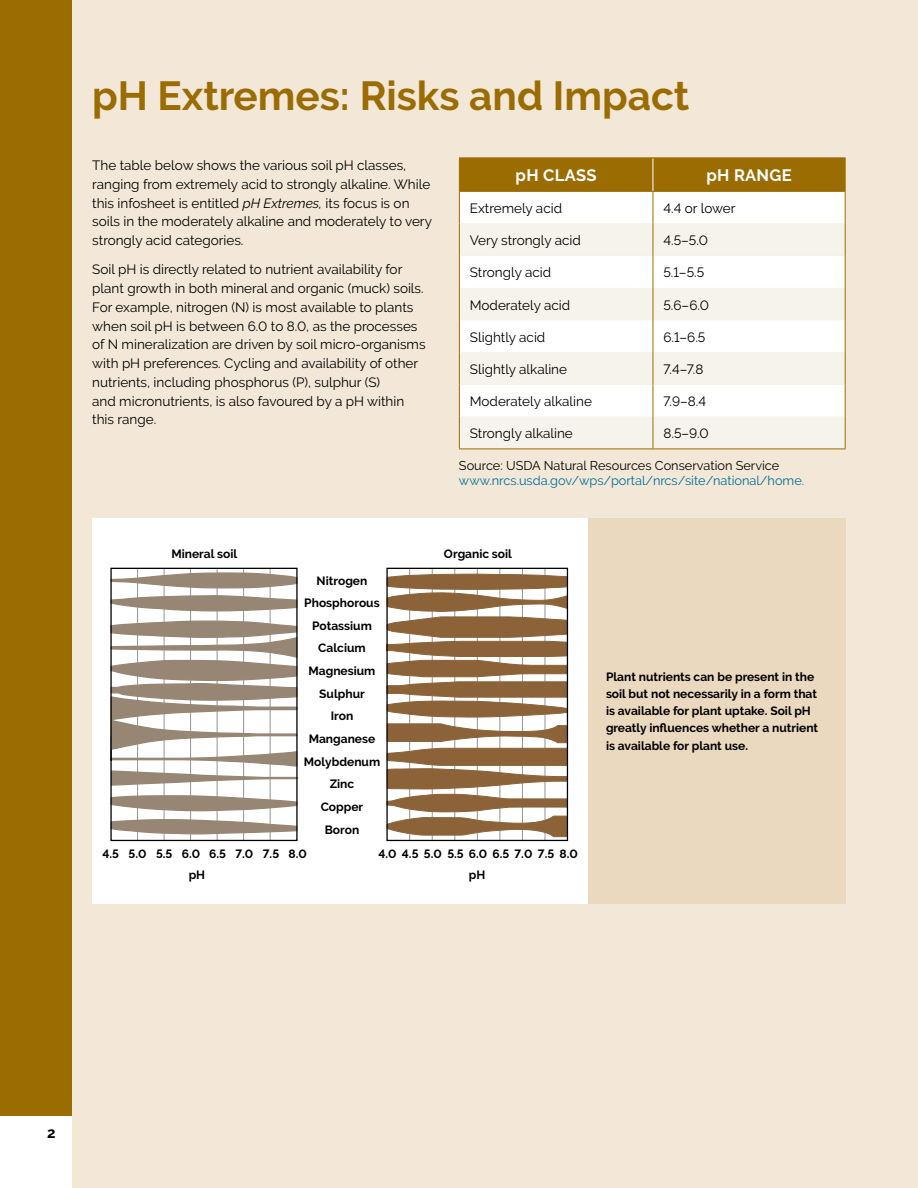
<style>
.page{position:relative;width:918px;height:1188px;background:#fff}
.page>*{position:absolute;margin:0;border:0;box-sizing:border-box;transform-origin:0 0}
.t1{font:700 40.5px "Raleway";color:#9b6c01}
.Table_H1{font:700 16.5px "Raleway";letter-spacing:.02em;color:#fff}
.t2{font:700 15px "Raleway";color:#000}
.Body{font:13.5px/18.8px "Raleway";color:#000}
.Table_Body{font:13.5px "Raleway";color:#000}
.Footnotes{font:12.75px/15.8px "Raleway";color:#006e99}
.Captions{font:700 12px/22.6px "Raleway";color:#000;text-align:center}
.s1{font-style:italic}
.s2{color:#000}
</style>
<div class="page">
<div style="left:72px;top:0;width:846px;height:1188px;background:#f3e8d8"></div>
<div style="left:0;top:0;width:72px;height:1116px;background:#9b6c01"></div>
<div style="left:588px;top:518px;width:258px;height:386px;background:#e9d7bd"></div>
<div style="left:92px;top:518px;width:496px;height:386px;background:#fff"></div>
<hr style="left:137px;top:568px;width:1px;height:272px;background:#939498">
<hr style="left:164px;top:568px;width:1px;height:272px;background:#939498">
<hr style="left:190px;top:568px;width:1px;height:272px;background:#939498">
<hr style="left:217px;top:568px;width:1px;height:272px;background:#939498">
<hr style="left:243px;top:568px;width:1px;height:272px;background:#939498">
<hr style="left:270px;top:568px;width:1px;height:272px;background:#939498">
<hr style="left:388px;top:568px;width:1px;height:272px;background:#939498">
<hr style="left:411px;top:568px;width:1px;height:272px;background:#939498">
<hr style="left:433px;top:568px;width:1px;height:272px;background:#939498">
<hr style="left:456px;top:568px;width:1px;height:272px;background:#939498">
<hr style="left:478px;top:568px;width:1px;height:272px;background:#939498">
<hr style="left:501px;top:568px;width:1px;height:272px;background:#939498">
<hr style="left:523px;top:568px;width:1px;height:272px;background:#939498">
<svg style="left:112px;top:795px;width:184px;height:17px"></svg>
<svg style="left:112px;top:818px;width:184px;height:17px"></svg>
<svg style="left:112px;top:572px;width:184px;height:17px"></svg>
<svg style="left:112px;top:620px;width:187px;height:166px"></svg>
<svg style="left:112px;top:595px;width:184px;height:17px"></svg>
<div style="left:110px;top:568px;width:188px;height:273px;border:1px solid #000"></div>
<hr style="left:354px;top:568px;width:1px;height:272px;background:#939498">
<hr style="left:409px;top:568px;width:1px;height:272px;background:#939498">
<hr style="left:432px;top:568px;width:1px;height:272px;background:#939498">
<hr style="left:454px;top:568px;width:1px;height:272px;background:#939498">
<hr style="left:477px;top:568px;width:1px;height:272px;background:#939498">
<hr style="left:499px;top:568px;width:1px;height:272px;background:#939498">
<hr style="left:522px;top:568px;width:1px;height:272px;background:#939498">
<hr style="left:544px;top:568px;width:1px;height:272px;background:#939498">
<svg style="left:388px;top:573px;width:178px;height:265px"></svg>
<div style="left:386px;top:568px;width:182px;height:273px;border:1px solid #000"></div>
<div style="left:460px;top:159px;width:385px;height:32px;background:#9b6c01"></div>
<div style="left:460px;top:192px;width:385px;height:32px;background:#fff"></div>
<svg style="left:460px;top:224px;width:385px;height:225px;background:#f9f7f2"></svg>
<hr style="left:653px;top:192px;width:1px;height:32px;background:#9b6c01">
<hr style="left:653px;top:224px;width:1px;height:32px;background:#9b6c01">
<hr style="left:653px;top:256px;width:1px;height:32px;background:#9b6c01">
<hr style="left:653px;top:288px;width:1px;height:32px;background:#9b6c01">
<hr style="left:653px;top:320px;width:1px;height:32px;background:#9b6c01">
<hr style="left:653px;top:385px;width:1px;height:32px;background:#9b6c01">
<hr style="left:653px;top:417px;width:1px;height:32px;background:#9b6c01">
<hr style="left:653px;top:352px;width:1px;height:33px;background:#9b6c01">
<hr style="left:653px;top:158px;width:1px;height:33px;background:#fff">
<hr style="left:459px;top:192px;width:1px;height:32px;background:#9b6c01">
<hr style="left:845px;top:192px;width:1px;height:32px;background:#9b6c01">
<hr style="left:459px;top:256px;width:1px;height:32px;background:#9b6c01">
<hr style="left:845px;top:256px;width:1px;height:32px;background:#9b6c01">
<hr style="left:459px;top:320px;width:1px;height:32px;background:#9b6c01">
<hr style="left:845px;top:320px;width:1px;height:32px;background:#9b6c01">
<hr style="left:459px;top:385px;width:1px;height:32px;background:#9b6c01">
<hr style="left:845px;top:385px;width:1px;height:32px;background:#9b6c01">
<hr style="left:459px;top:224px;width:1px;height:32px;background:#9b6c01">
<hr style="left:845px;top:224px;width:1px;height:32px;background:#9b6c01">
<hr style="left:459px;top:288px;width:1px;height:32px;background:#9b6c01">
<hr style="left:845px;top:288px;width:1px;height:32px;background:#9b6c01">
<hr style="left:459px;top:352px;width:1px;height:33px;background:#9b6c01">
<hr style="left:845px;top:352px;width:1px;height:33px;background:#9b6c01">
<hr style="left:459px;top:417px;width:1px;height:32px;background:#9b6c01">
<hr style="left:845px;top:417px;width:1px;height:32px;background:#9b6c01">
<hr style="left:459px;top:449px;width:194px;height:1px;background:#9b6c01">
<hr style="left:653px;top:449px;width:193px;height:1px;background:#9b6c01">
<hr style="left:459px;top:158px;width:194px;height:1px;background:#9b6c01">
<hr style="left:459px;top:158px;width:1px;height:33px;background:#9b6c01">
<hr style="left:653px;top:158px;width:193px;height:1px;background:#9b6c01">
<hr style="left:845px;top:158px;width:1px;height:33px;background:#9b6c01">
<hr style="left:459px;top:191px;width:194px;height:1px;background:#9b6c01">
<hr style="left:653px;top:191px;width:193px;height:1px;background:#9b6c01">
<h1 class="t1" style="left:92px;top:73px;width:599px">pH Extremes: Risks and Impact</h1>
<p class="Body" style="left:92px;top:156px;width:341px">The table below shows the various soil pH classes, ranging from extremely acid to strongly alkaline. While this infosheet is entitled <span class="s1">pH Extremes,</span> its focus is on soils in the moderately alkaline and moderately to very strongly acid categories.</p>
<p class="Body" style="left:92px;top:260px;width:335px">Soil pH is directly related to nutrient availability for plant growth in both mineral and organic (muck) soils.<br>For example, nitrogen (N) is most available to plants when soil pH is between 6.0 to 8.0, as the processes of N mineralization are driven by soil micro-organisms with pH preferences. Cycling and availability of other nutrients, including phosphorus (P), sulphur (S)<br>and micronutrients, is also favoured by a pH within this range.</p>
<p class="Table_H1" style="left:516px;top:166px;width:83px">pH CLASS</p>
<p class="Table_H1" style="left:706px;top:166px;width:87px">pH RANGE</p>
<p class="Table_Body" style="left:470px;top:200px;width:94px">Extremely acid</p>
<p class="Table_Body" style="left:663px;top:200px;width:74px">4.4 or lower</p>
<p class="Table_Body" style="left:470px;top:233px;width:113px">Very strongly acid</p>
<p class="Table_Body" style="left:663px;top:233px;width:46px">4.5–5.0</p>
<p class="Table_Body" style="left:470px;top:265px;width:83px">Strongly acid</p>
<p class="Table_Body" style="left:663px;top:265px;width:42px">5.1–5.5</p>
<p class="Table_Body" style="left:470px;top:297px;width:102px">Moderately acid</p>
<p class="Table_Body" style="left:663px;top:297px;width:47px">5.6–6.0</p>
<p class="Table_Body" style="left:470px;top:329px;width:77px">Slightly acid</p>
<p class="Table_Body" style="left:663px;top:329px;width:44px">6.1–6.5</p>
<p class="Table_Body" style="left:470px;top:361px;width:99px">Slightly alkaline</p>
<p class="Table_Body" style="left:663px;top:361px;width:41px">7.4–7.8</p>
<p class="Table_Body" style="left:470px;top:394px;width:124px">Moderately alkaline</p>
<p class="Table_Body" style="left:663px;top:394px;width:44px">7.9–8.4</p>
<p class="Table_Body" style="left:470px;top:426px;width:105px">Strongly alkaline</p>
<p class="Table_Body" style="left:663px;top:426px;width:47px">8.5–9.0</p>
<p class="Footnotes" style="left:459px;top:457px;width:347px"><span class="s2">Source: USDA Natural Resources Conservation Service </span>www.nrcs.usda.gov/wps/portal/nrcs/site/national/home.</p>
<p class="Captions" style="left:171px;top:543px;width:67px">Mineral soil</p>
<p class="Captions" style="left:317px;top:569px;width:52px">Nitrogen</p>
<p class="Captions" style="left:304px;top:592px;width:77px">Phosphorous</p>
<p class="Captions" style="left:309px;top:614px;width:68px">Potassium<br>Calcium<br>Magnesium<br>Sulphur<br>Iron<br>Manganese</p>
<p class="Captions" style="left:321px;top:773px;width:44px">Zinc<br>Copper<br>Boron</p>
<p class="Captions" style="left:304px;top:750px;width:78px">Molybdenum</p>
<p class="Captions" style="left:444px;top:543px;width:69px">Organic soil</p>
<p class="Captions" style="left:606px;top:668px;width:214px;line-height:17.2px;text-align:left">Plant nutrients can be present in the soil but not necessarily in a form that is available for plant uptake. Soil pH greatly influences whether a nutrient is available for plant use.</p>
<p class="Captions" style="left:103px;top:843px;width:206px">4.5 5.0 5.5 6.0 6.5 7.0 7.5 8.0</p>
<p class="Captions" style="left:189px;top:863px;width:18px">pH</p>
<p class="Captions" style="left:379px;top:843px;width:201px">4.0 4.5 5.0 5.5 6.0 6.5 7.0 7.5 8.0</p>
<p class="Captions" style="left:469px;top:863px;width:18px">pH</p>
<p class="t2" style="left:47px;top:1125px;width:10px">2</p>
</div>
